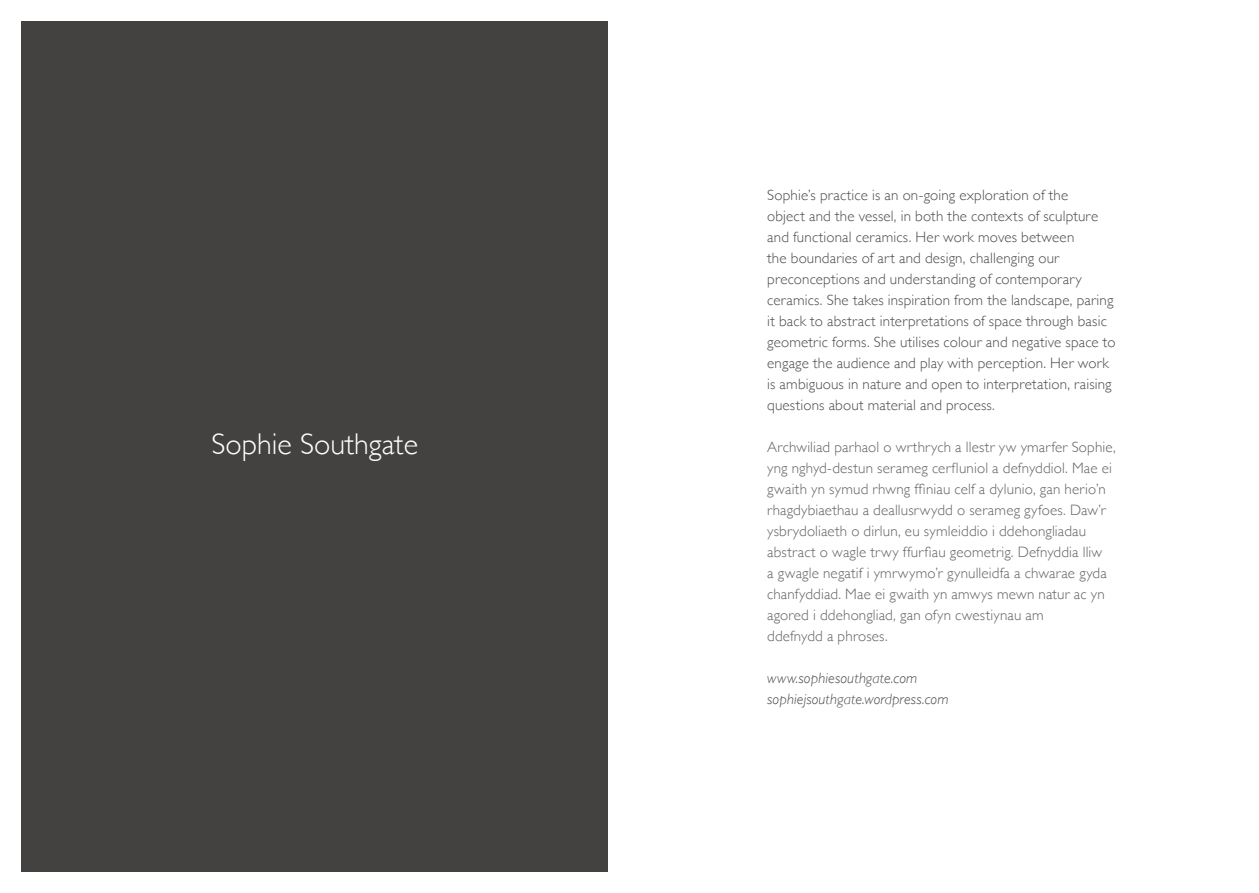
<style>
.page{position:relative;width:1259px;height:893px;background:#fff}
.page>*{position:absolute;margin:0;border:0;box-sizing:border-box;transform-origin:0 0}
.t1{font:300 30px "Gill Sans";color:#fff}
.t2{font:300 15px/21px "Gill Sans";letter-spacing:.01em;color:#4b4c4d}
.t3{font:300 15px/21px "Gill Sans";letter-spacing:.01em;color:#636366}
.t4{font:italic 300 15px "Gill Sans";letter-spacing:.005em;color:#4b4c4d}
</style>
<div class="page">
<div style="left:21px;top:21px;width:587px;height:851px;background:#434240"></div>
<p class="t1" style="left:211px;top:420px;width:208px">Sophie Southgate</p>
<p class="t2" style="left:767px;top:184px;width:350px">Sophie’s practice is an on-going exploration of the<br>object and the vessel, in both the contexts of sculpture and functional ceramics. Her work moves between<br>the boundaries of art and design, challenging our preconceptions and understanding of contemporary ceramics. She takes inspiration from the landscape, paring it back to abstract interpretations of space through basic geometric forms. She utilises colour and negative space to engage the audience and play with perception. Her work is ambiguous in nature and open to interpretation, raising questions about material and process.</p>
<p class="t3" style="left:767px;top:436px;width:350px">Archwiliad parhaol o wrthrych a llestr yw ymarfer Sophie, yng nghyd-destun serameg cerfluniol a defnyddiol. Mae ei gwaith yn symud rhwng ffiniau celf a dylunio, gan herio’n rhagdybiaethau a deallusrwydd o serameg gyfoes. Daw’r ysbrydoliaeth o dirlun, eu symleiddio i ddehongliadau abstract o wagle trwy ffurfiau geometrig. Defnyddia lliw<br>a gwagle negatif i ymrwymo’r gynulleidfa a chwarae gyda chanfyddiad. Mae ei gwaith yn amwys mewn natur ac yn agored i ddehongliad, gan ofyn cwestiynau am</p>
<p class="t3" style="left:767px;top:625px;width:122px">ddefnydd a phroses.</p>
<p class="t4" style="left:767px;top:669px;width:152px">www.sophiesouthgate.com</p>
<p class="t4" style="left:767px;top:690px;width:183px">sophiejsouthgate.wordpress.com</p>
</div>
